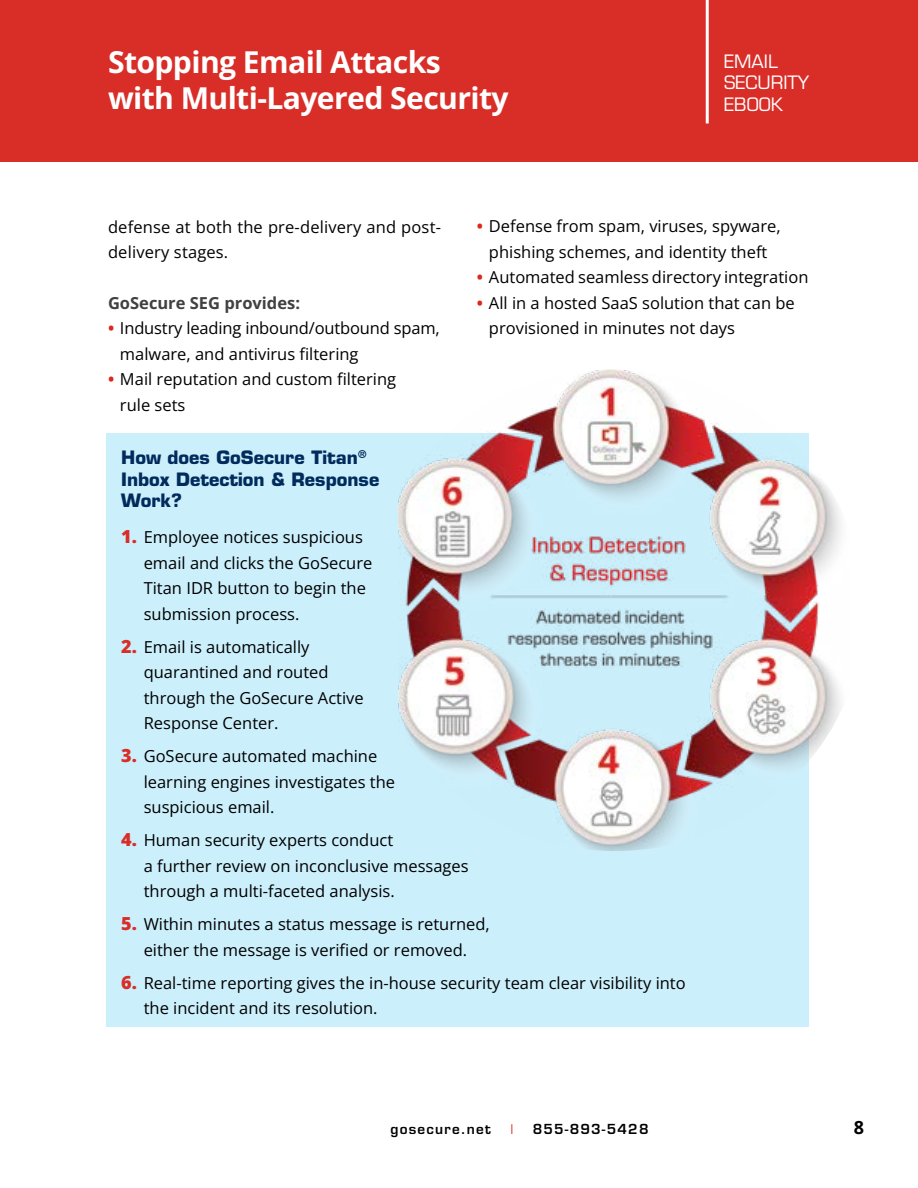
<style>
.page{position:relative;width:918px;height:1188px;background:#fff}
.page>*{position:absolute;margin:0;border:0;box-sizing:border-box;transform-origin:0 0}
.t1{font:700 30.15px/36px "Open Sans";letter-spacing:-.02em;color:#fff}
.t2{font:700 18px/21.6px "Eurostile LT Std";color:#002b5c}
.t3{font:18px/21.6px "Eurostile LT Std";color:#fff}
.t4{font:700 18px "Open Sans";color:#000}
.t5{font:16.5px/25.5px "Open Sans";color:#000}
.t6{font:700 16.5px "Open Sans";color:#414042}
.t7{font:600 13.5px "Eurostile LT Std";letter-spacing:.09em;color:#000}
.t8{font:condensed 13.5px "Eurostile LT Std";color:#d92d27}
.s1{font-weight:700;color:#da291c}
.s2{font-weight:800;font-size:18px;color:#d92d27}
</style>
<div class="page">
<div style="left:107px;top:433px;width:702px;height:594px;background:#cceffc"></div>
<img style="left:398px;top:369px;width:443px;height:482px">
<div style="left:0;top:0;width:918px;height:162px;background:#d92d27"></div>
<hr style="left:706px;top:0;width:3px;height:123px;background:#fff">
<h1 class="t1" style="left:108px;top:43px;width:402px">Stopping Email Attacks with Multi-Layered Security</h1>
<p class="t3" style="left:724px;top:50px;width:87px">EMAIL<br>SECURITY<br>EBOOK</p>
<p class="t5" style="left:108px;top:213px;width:335px">defense at both the pre-delivery and post&shy;delivery stages.</p>
<p class="t6" style="left:108px;top:292px;width:194px">GoSecure SEG provides:</p>
<p class="t5" style="left:120px;top:315px;width:321px;text-indent:-12px"><span class="s1">•</span> Industry leading inbound/outbound spam, malware, and antivirus filtering</p>
<p class="t5" style="left:120px;top:366px;width:278px;text-indent:-12px"><span class="s1">•</span> Mail reputation and custom filtering rule sets</p>
<p class="t5" style="left:477px;top:213px;width:305px;text-align:center"><span class="s1">•</span> Defense from spam, viruses, spyware, phishing schemes, and identity theft</p>
<p class="t5" style="left:477px;top:264px;width:333px"><span class="s1">•</span> Automated seamless directory integration</p>
<p class="t5" style="left:489px;top:290px;width:307px;text-indent:-12px"><span class="s1">•</span> All in a hosted SaaS solution that can be provisioned in minutes not days</p>
<p class="t2" style="left:121px;top:447px;width:260px">How does GoSecure Titan<sup>®<br></sup>Inbox Detection &amp; Response<br>Work?</p>
<p class="t5" style="left:144px;top:524px;width:230px;text-indent:-22px"><span class="s2">1.</span> Employee notices suspicious email and clicks the GoSecure<br>Titan IDR button to begin the submission process.</p>
<p class="t5" style="left:144px;top:634px;width:222px;text-indent:-22px"><span class="s2">2.</span> Email is automatically quarantined and routed through the GoSecure Active<br>Response Center.</p>
<p class="t5" style="left:144px;top:743px;width:253px;text-indent:-22px"><span class="s2">3.</span> GoSecure automated machine learning engines investigates the suspicious email.</p>
<p class="t5" style="left:144px;top:827px;width:327px;text-indent:-22px"><span class="s2">4.</span> Human security experts conduct<br>a further review on inconclusive messages through a multi-faceted analysis.</p>
<p class="t5" style="left:121px;top:911px;width:370px;text-align:center"><span class="s2">5.</span> Within minutes a status message is returned, either the message is verified or removed.</p>
<p class="t5" style="left:144px;top:970px;width:544px;text-indent:-22px"><span class="s2">6.</span> Real-time reporting gives the in-house security team clear visibility into the incident and its resolution.</p>
<p class="t7" style="left:391px;top:1121px;width:102px">gosecure.net</p>
<p class="t8" style="left:510px;top:1121px;width:4px">I</p>
<p class="t7" style="left:533px;top:1121px;width:117px">855-893-5428</p>
<p class="t4" style="left:854px;top:1115px;width:12px">8</p>
</div>
